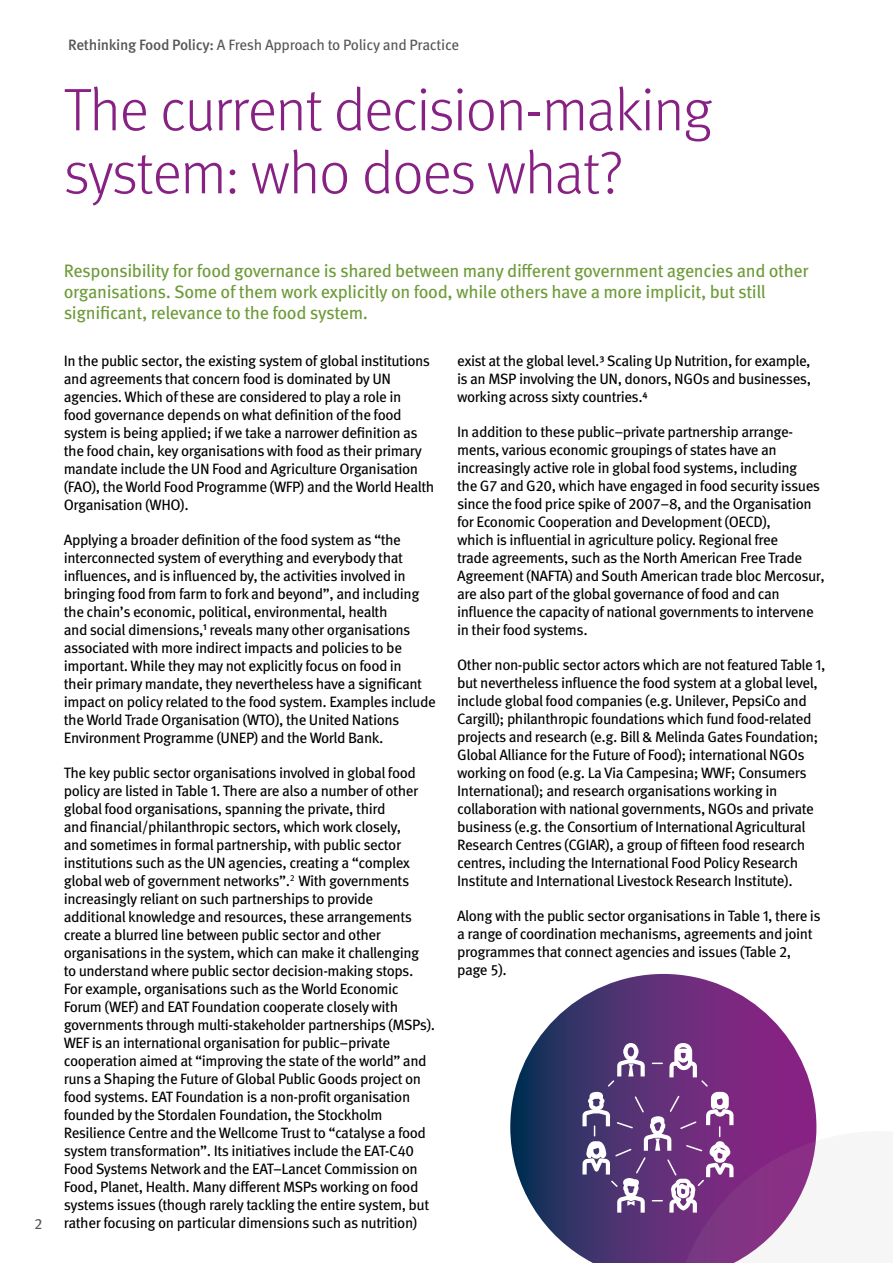
<style>
.page{position:relative;width:893px;height:1263px;background:#fff}
.page>*{position:absolute;margin:0;border:0;box-sizing:border-box;transform-origin:0 0}
._1_Headings{font:300 60px/63px "Meta OT";letter-spacing:-.02em;color:#872183}
._2_Body{font:18px/21px "Meta OT";letter-spacing:-.02em;color:#6d9b39}
._2_Body-2{font:15px/18px "Meta OT";letter-spacing:-.03em;color:#000}
.t1{font:15px "Meta OT";letter-spacing:-.02em;color:#575756}
.s1{font-weight:500}
</style>
<div class="page">
<svg style="left:510px;top:974px;width:281px;height:283px"></svg>
<svg style="left:582px;top:1043px;width:235px;height:220px;background:#834f90"></svg>
<p class="t1" style="left:68px;top:35px;width:393px"><span class="s1">Rethinking Food Policy:</span> A Fresh Approach to Policy and Practice</p>
<p class="_1_Headings" style="left:64px;top:79px;width:650px">The current decision-making system: who does what?</p>
<p class="t1" style="left:34px;top:1214px;width:10px">2</p>
<p class="_2_Body" style="left:64px;top:261px;width:746px">Responsibility for food governance is shared between many different government agencies and other organisations. Some of them work explicitly on food, while others have a more implicit, but still significant, relevance to the food system.</p>
<p class="_2_Body-2" style="left:64px;top:352px;width:372px">In the public sector, the existing system of global institutions and agreements that concern food is dominated by UN agencies. Which of these are considered to play a role in<br>food governance depends on what definition of the food system is being applied; if we take a narrower definition as the food chain, key organisations with food as their primary mandate include the UN Food and Agriculture Organisation (FAO), the World Food Programme (WFP) and the World Health Organisation (WHO).</p>
<p class="_2_Body-2" style="left:64px;top:531px;width:374px">Applying a broader definition of the food system as “the interconnected system of everything and everybody that influences, and is influenced by, the activities involved in bringing food from farm to fork and beyond”, and including the chain’s economic, political, environmental, health<br>and social dimensions,<sup>1</sup> reveals many other organisations associated with more indirect impacts and policies to be important. While they may not explicitly focus on food in<br>their primary mandate, they nevertheless have a significant impact on policy related to the food system. Examples include the World Trade Organisation (WTO), the United Nations Environment Programme (UNEP) and the World Bank.</p>
<p class="_2_Body-2" style="left:64px;top:764px;width:373px">The key public sector organisations involved in global food policy are listed in Table 1. There are also a number of other global food organisations, spanning the private, third<br>and financial/philanthropic sectors, which work closely,<br>and sometimes in formal partnership, with public sector institutions such as the UN agencies, creating a “complex global web of government networks”.<sup>2</sup> With governments increasingly reliant on such partnerships to provide additional knowledge and resources, these arrangements create a blurred line between public sector and other organisations in the system, which can make it challenging to understand where public sector decision-making stops.<br>For example, organisations such as the World Economic Forum (WEF) and EAT Foundation cooperate closely with governments through multi-stakeholder partnerships (MSPs).<br>WEF is an international organisation for public–private cooperation aimed at “improving the state of the world” and runs a Shaping the Future of Global Public Goods project on food systems. EAT Foundation is a non-profit organisation founded by the Stordalen Foundation, the Stockholm Resilience Centre and the Wellcome Trust to “catalyse a food system transformation”. Its initiatives include the EAT-C40<br>Food Systems Network and the EAT–Lancet Commission on Food, Planet, Health. Many different MSPs working on food systems issues (though rarely tackling the entire system, but rather focusing on particular dimensions such as nutrition)</p>
<p class="_2_Body-2" style="left:457px;top:352px;width:356px;text-align:justify">exist at the global level.3 Scaling Up Nutrition, for example, is an MSP involving the UN, donors, NGOs and businesses, working across sixty countries.4</p>
<p class="_2_Body-2" style="left:457px;top:423px;width:369px">In addition to these public–private partnership arrange&shy;ments, various economic groupings of states have an increasingly active role in global food systems, including<br>the G7 and G20, which have engaged in food security issues since the food price spike of 2007–8, and the Organisation for Economic Cooperation and Development (OECD),<br>which is influential in agriculture policy. Regional free<br>trade agreements, such as the North American Free Trade Agreement (NAFTA) and South American trade bloc Mercosur, are also part of the global governance of food and can influence the capacity of national governments to intervene in their food systems.</p>
<p class="_2_Body-2" style="left:457px;top:656px;width:370px">Other non-public sector actors which are not featured Table 1, but nevertheless influence the food system at a global level, include global food companies (e.g. Unilever, PepsiCo and Cargill); philanthropic foundations which fund food-related projects and research (e.g. Bill &amp; Melinda Gates Foundation; Global Alliance for the Future of Food); international NGOs working on food (e.g. La Via Campesina; WWF; Consumers International); and research organisations working in collaboration with national governments, NGOs and private business (e.g. the Consortium of International Agricultural Research Centres (CGIAR), a group of fifteen food research centres, including the International Food Policy Research Institute and International Livestock Research Institute).</p>
<p class="_2_Body-2" style="left:457px;top:907px;width:365px">Along with the public sector organisations in Table 1, there is a range of coordination mechanisms, agreements and joint programmes that connect agencies and issues (Table 2, page 5).</p>
</div>
